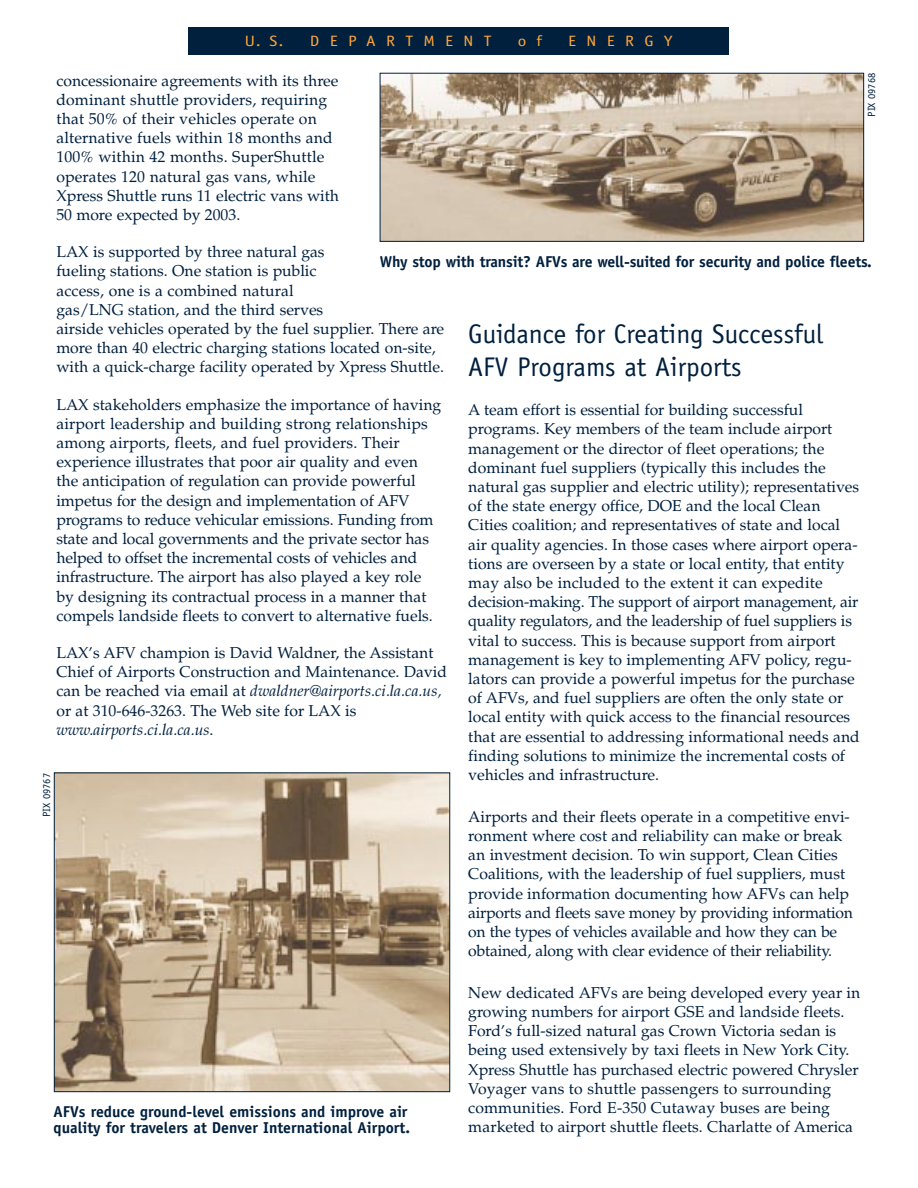
<style>
.page{position:relative;width:918px;height:1188px;background:#fff}
.page>*{position:absolute;margin:0;border:0;box-sizing:border-box;transform-origin:0 0}
.t1{font:27px/32.4px "Officina Sans";color:#00203e}
.t2{font:15.75px/19.2px "Palatino";color:#00203e}
.t3{font:700 15.75px/16.5px "Officina Sans";color:#00203e}
.t4{font:15px "Officina Sans";letter-spacing:.6em;color:#ffa738;scale:1.15 1}
.t5{font:10.5px "Officina Sans";color:#00203e}
.s1{font-style:italic}
</style>
<div class="page">
<div style="left:188px;top:27px;width:541px;height:28px;background:#00203e"></div>
<img style="left:382px;top:75px;width:480px;height:165px">
<div style="left:380px;top:73px;width:484px;height:169px;border:1px solid #00203e"></div>
<img style="left:56px;top:774px;width:392px;height:316px">
<div style="left:54px;top:772px;width:396px;height:320px;border:1px solid #00203e"></div>
<p class="t4" style="left:245px;top:35px;width:35px">U. S.</p>
<p class="t4" style="left:310px;top:35px;width:159px">DEPARTMENT</p>
<p class="t4" style="left:518px;top:35px;width:22px">o f</p>
<p class="t4" style="left:568px;top:35px;width:92px">ENERGY</p>
<p class="t5" style="left:868px;top:117px;width:45px;rotate:-90deg">PIX 09768</p>
<p class="t2" style="left:56px;top:72px;width:284px">concessionaire agreements with its three dominant shuttle providers, requiring that 50% of their vehicles operate on alternative fuels within 18 months and 100% within 42 months. SuperShuttle operates 120 natural gas vans, while Xpress Shuttle runs 11 electric vans with 50 more expected by 2003.</p>
<p class="t2" style="left:56px;top:244px;width:389px">LAX is supported by three natural gas<br>fueling stations. One station is public<br>access, one is a combined natural<br>gas/LNG station, and the third serves<br>airside vehicles operated by the fuel supplier. There are more than 40 electric charging stations located on-site, with a quick-charge facility operated by Xpress Shuttle.</p>
<p class="t2" style="left:56px;top:396px;width:386px">LAX stakeholders emphasize the importance of having airport leadership and building strong relationships among airports, fleets, and fuel providers. Their experience illustrates that poor air quality and even the anticipation of regulation can provide powerful impetus for the design and implementation of AFV programs to reduce vehicular emissions. Funding from state and local governments and the private sector has helped to offset the incremental costs of vehicles and infrastructure. The airport has also played a key role by designing its contractual process in a manner that compels landside fleets to convert to alternative fuels.</p>
<p class="t2" style="left:56px;top:645px;width:392px">LAX’s AFV champion is David Waldner, the Assistant Chief of Airports Construction and Maintenance. David can be reached via email at <span class="s1">dwaldner@airports.ci.la.ca.us, </span>or at 310-646-3263. The Web site for LAX is <span class="s1">www.airports.ci.la.ca.us</span>.</p>
<p class="t3" style="left:380px;top:255px;width:494px">Why stop with transit? AFVs are well-suited for security and police fleets.</p>
<h1 class="t1" style="left:468px;top:320px;width:357px">Guidance for Creating Successful<br>AFV Programs at Airports</h1>
<p class="t2" style="left:468px;top:402px;width:393px">A team effort is essential for building successful programs. Key members of the team include airport management or the director of fleet operations; the dominant fuel suppliers (typically this includes the natural gas supplier and electric utility); representatives of the state energy office, DOE and the local Clean Cities coalition; and representatives of state and local air quality agencies. In those cases where airport opera&shy;tions are overseen by a state or local entity, that entity may also be included to the extent it can expedite decision-making. The support of airport management, air quality regulators, and the leadership of fuel suppliers is vital to success. This is because support from airport management is key to implementing AFV policy, regu&shy;lators can provide a powerful impetus for the purchase of AFVs, and fuel suppliers are often the only state or local entity with quick access to the financial resources that are essential to addressing informational needs and finding solutions to minimize the incremental costs of vehicles and infrastructure.</p>
<p class="t2" style="left:468px;top:809px;width:386px">Airports and their fleets operate in a competitive envi&shy;ronment where cost and reliability can make or break an investment decision. To win support, Clean Cities Coalitions, with the leadership of fuel suppliers, must provide information documenting how AFVs can help airports and fleets save money by providing information on the types of vehicles available and how they can be obtained, along with clear evidence of their reliability.</p>
<p class="t2" style="left:468px;top:985px;width:394px">New dedicated AFVs are being developed every year in growing numbers for airport GSE and landside fleets.<br>Ford’s full-sized natural gas Crown Victoria sedan is being used extensively by taxi fleets in New York City.<br>Xpress Shuttle has purchased electric powered Chrysler Voyager vans to shuttle passengers to surrounding communities. Ford E-350 Cutaway buses are being marketed to airport shuttle fleets. Charlatte of America</p>
<p class="t5" style="left:43px;top:817px;width:45px;rotate:-90deg">PIX 09767</p>
<p class="t3" style="left:54px;top:1105px;width:358px">AFVs reduce ground-level emissions and improve air quality for travelers at Denver International Airport.</p>
</div>
